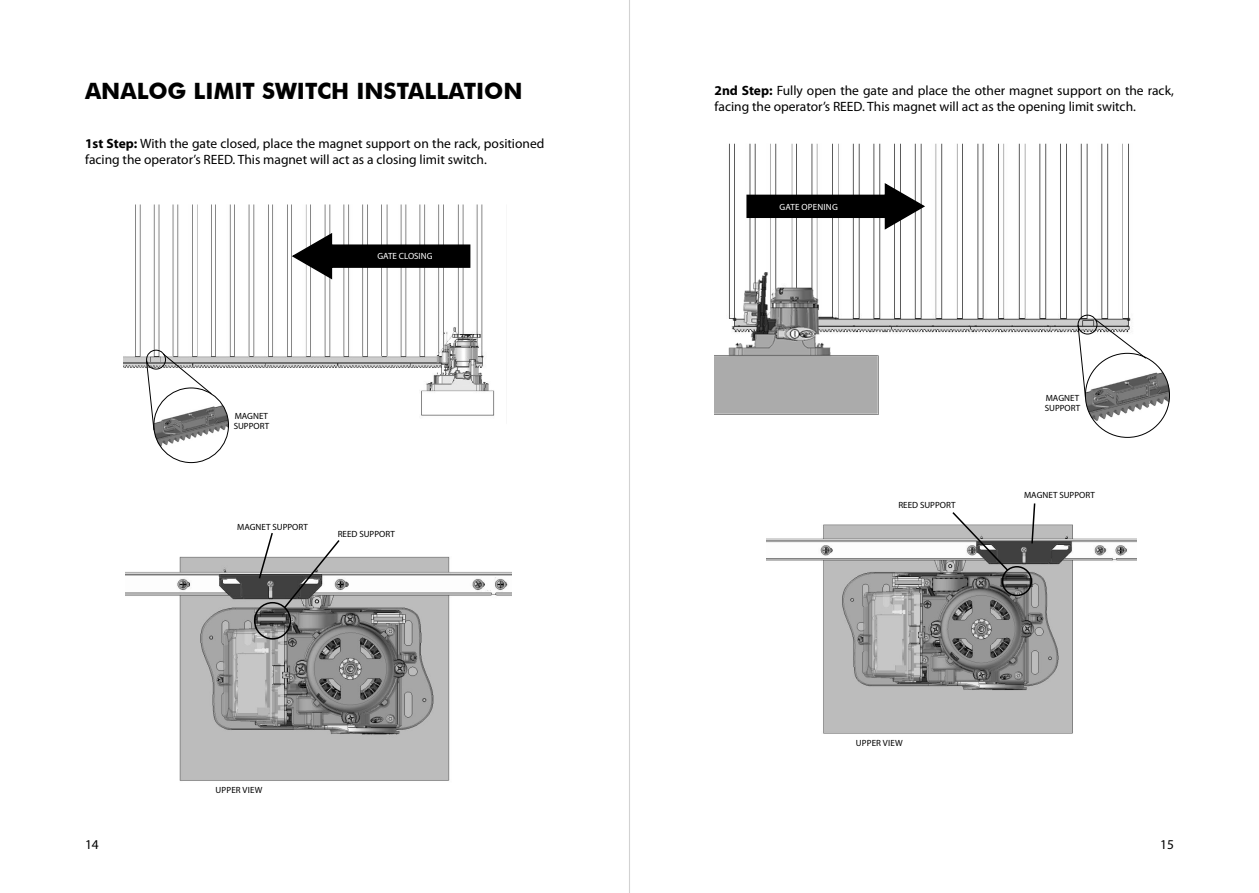
<style>
.page{position:relative;width:1259px;height:893px;background:#fff}
.page>*{position:absolute;margin:0;border:0;box-sizing:border-box;transform-origin:0 0}
.t1{font:700 22.5px "Futura BT";color:#000}
.t2{font:13.5px/16.2px "Myriad Pro";color:#000}
.t3{font:9px "Myriad Pro";color:#000}
.t4{font:9px "Myriad Pro";letter-spacing:.02em;color:#000}
.t5{font:9px "Myriad Pro";color:#fff}
.t6{font:9px "Myriad Pro";letter-spacing:.02em;color:#fff}
.s1{font-weight:700}
</style>
<div class="page">
<hr style="left:629px;top:0;width:1px;height:893px;background:#d2d2d2">
<img style="left:125px;top:556px;width:386px;height:225px">
<img style="left:123px;top:204px;width:372px;height:260px">
<img style="left:154px;top:389px;width:74px;height:73px">
<div style="left:146px;top:350px;width:20px;height:19px;border:1px solid #000;border-radius:50%"></div>
<svg style="left:146px;top:360px;width:9px;height:71px"></svg>
<svg style="left:162px;top:353px;width:50px;height:42px"></svg>
<svg style="left:290px;top:232px;width:181px;height:49px"></svg>
<div style="left:254px;top:602px;width:37px;height:38px;border:2px solid #000;border-radius:50%"></div>
<svg style="left:258px;top:533px;width:16px;height:47px"></svg>
<svg style="left:283px;top:540px;width:58px;height:70px"></svg>
<img style="left:767px;top:524px;width:369px;height:210px">
<img style="left:714px;top:143px;width:456px;height:295px">
<img style="left:1085px;top:353px;width:84px;height:84px;border-radius:42px">
<div style="left:1077px;top:315px;width:20px;height:19px;border:1px solid #000;border-radius:50%"></div>
<svg style="left:1077px;top:324px;width:9px;height:74px"></svg>
<svg style="left:1094px;top:318px;width:53px;height:41px"></svg>
<svg style="left:745px;top:182px;width:181px;height:49px"></svg>
<div style="left:1001px;top:566px;width:31px;height:30px;border:2px solid #000;border-radius:50%"></div>
<svg style="left:951px;top:512px;width:58px;height:60px"></svg>
<svg style="left:1030px;top:503px;width:6px;height:42px"></svg>
<p class="t1" style="left:85px;top:77px;width:439px">ANALOG LIMIT SWITCH INSTALLATION</p>
<p class="t2" style="left:85px;top:135px;width:461px"><span class="s1">1st Step:</span> With the gate closed, place the magnet support on the rack, positioned facing the operator’s REED. This magnet will act as a closing limit switch.</p>
<p class="t5" style="left:377px;top:250px;width:57px">GATE CLOSING</p>
<p class="t3" style="left:235px;top:410px;width:35px">MAGNET</p>
<p class="t3" style="left:234px;top:421px;width:37px">SUPPORT</p>
<p class="t3" style="left:237px;top:522px;width:72px">MAGNET SUPPORT</p>
<p class="t3" style="left:338px;top:528px;width:59px">REED SUPPORT</p>
<p class="t4" style="left:215px;top:785px;width:48px">UPPER VIEW</p>
<p class="t2" style="left:714px;top:82px;width:461px"><span class="s1">2nd Step:</span> Fully open the gate and place the other magnet support on the rack, facing the operator’s REED. This magnet will act as the opening limit switch.</p>
<p class="t6" style="left:779px;top:201px;width:60px">GATE OPENING</p>
<p class="t3" style="left:898px;top:500px;width:59px">REED SUPPORT</p>
<p class="t3" style="left:1045px;top:392px;width:35px">MAGNET</p>
<p class="t3" style="left:1044px;top:403px;width:37px">SUPPORT</p>
<p class="t3" style="left:1024px;top:490px;width:72px">MAGNET SUPPORT</p>
<p class="t4" style="left:855px;top:737px;width:48px">UPPER VIEW</p>
<p class="t2" style="left:85px;top:836px;width:15px">14</p>
<p class="t2" style="left:1160px;top:836px;width:15px">15</p>
</div>
